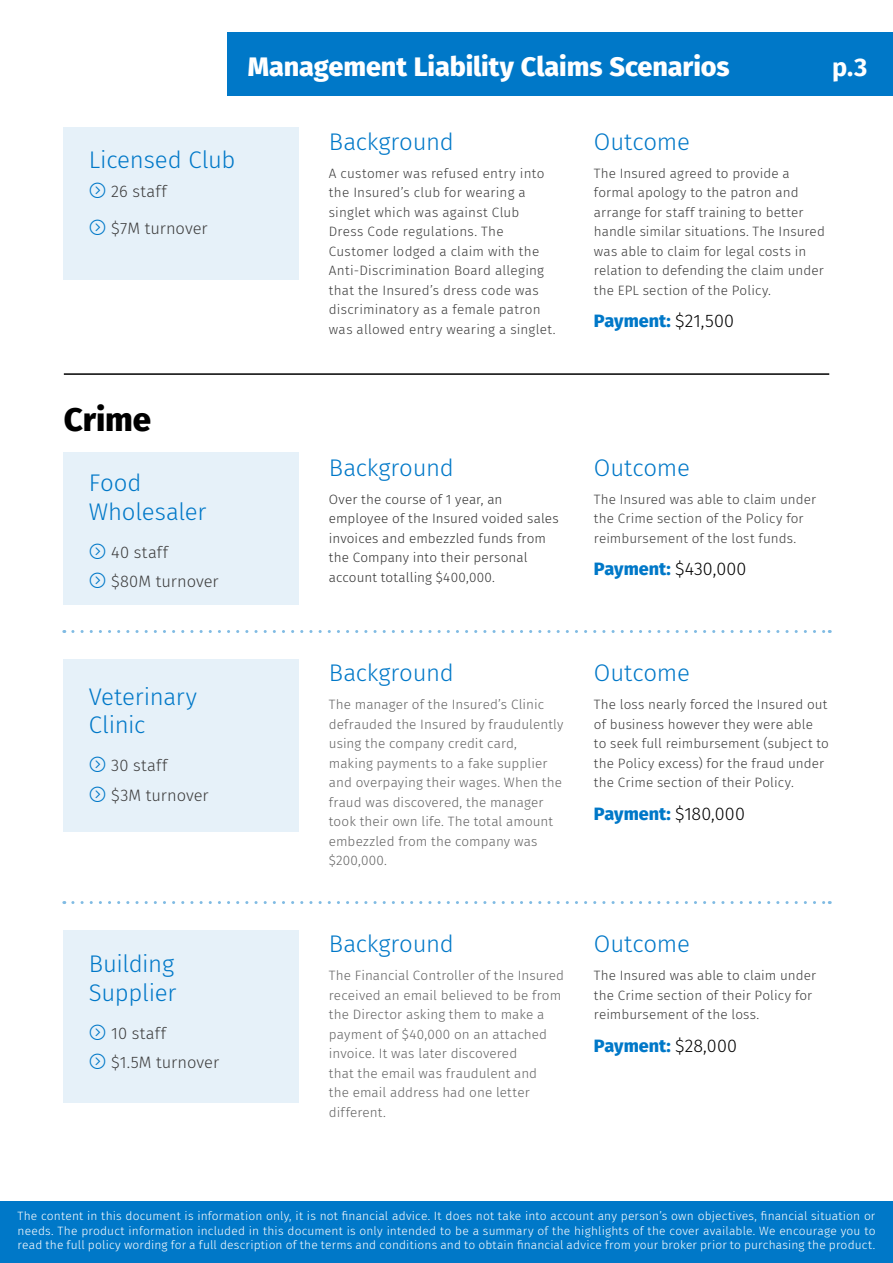
<style>
.page{position:relative;width:893px;height:1263px;background:#fff}
.page>*{position:absolute;margin:0;border:0;box-sizing:border-box;transform-origin:0 0}
.t1{font:800 33px "Fira Sans";letter-spacing:-.005em;color:#000}
.Document_Title{font:800 27px "Fira Sans";letter-spacing:-.005em;color:#fff}
.t2{font:700 25.5px "Fira Sans";color:#fff}
.t3{font:300 24px/28.8px "Fira Sans";letter-spacing:-.01em;color:#0078c8}
.Payment{font:800 18px "Fira Sans";color:#0078c8}
.t4{font:300 16.5px "Fira Sans";color:#3c3c3c}
.Body{font:300 13.5px/19.5px "Fira Sans";letter-spacing:.01em;color:#3c3c3c}
.Body-2{font:300 13.5px/19.5px "Fira Sans";letter-spacing:.005em;color:#636363}
.Body-3{font:300 13.5px/19.5px "Fira Sans";letter-spacing:.005em;color:#333}
.t5{font:300 12px/14.4px "Fira Sans";letter-spacing:.01em;color:#fff;text-align:justify}
.s1{font-weight:300;color:#000}
</style>
<div class="page">
<div style="left:64px;top:452px;width:235px;height:152px;background:#e6f1f9"></div>
<div style="left:227px;top:32px;width:666px;height:64px;background:#0078c8"></div>
<hr style="left:64px;top:373px;width:765px;height:2px;background:#000">
<svg style="left:73px;top:630px;width:757px;height:3px"></svg>
<div style="left:64px;top:659px;width:235px;height:172px;background:#e6f1f9"></div>
<div style="left:64px;top:127px;width:235px;height:153px;background:#e6f1f9"></div>
<div style="left:64px;top:930px;width:235px;height:172px;background:#e6f1f9"></div>
<svg style="left:73px;top:901px;width:757px;height:3px"></svg>
<div style="left:0;top:1201px;width:893px;height:62px;background:#0078c8"></div>
<p class="Document_Title" style="left:248px;top:43px;width:483px">Management Liability Claims Scenarios</p>
<h3 class="t2" style="left:832px;top:45px;width:37px">p.3</h3>
<h3 class="t3" style="left:89px;top:145px;width:148px">Licensed Club</h3>
<p class="t4" style="left:111px;top:180px;width:57px">26 staff</p>
<p class="t4" style="left:111px;top:217px;width:98px">$7M turnover</p>
<h3 class="t3" style="left:329px;top:127px;width:127px">Background</h3>
<p class="Body" style="left:329px;top:163px;width:228px">A customer was refused entry into the Insured’s club for wearing a singlet which was against Club Dress Code regulations. The Customer lodged a claim with the Anti-Discrimination Board alleging that the Insured’s dress code was discriminatory as a female patron was allowed entry wearing a singlet.</p>
<h3 class="t3" style="left:594px;top:127px;width:97px">Outcome</h3>
<p class="Body" style="left:594px;top:163px;width:232px">The Insured agreed to provide a formal apology to the patron and arrange for staff training to better handle similar situations. The Insured was able to claim for legal costs in relation to defending the claim under the EPL section of the Policy.</p>
<p class="Payment" style="left:594px;top:305px;width:142px">Payment: <span class="s1">$21,500</span></p>
<h1 class="t1" style="left:64px;top:390px;width:89px">Crime</h1>
<h3 class="t3" style="left:89px;top:468px;width:119px">Food<br>Wholesaler</h3>
<p class="t4" style="left:111px;top:540px;width:58px">40 staff</p>
<p class="t4" style="left:111px;top:570px;width:109px">$80M turnover</p>
<h3 class="t3" style="left:329px;top:453px;width:127px">Background</h3>
<p class="Body-3" style="left:329px;top:489px;width:231px">Over the course of 1 year, an employee of the Insured voided sales invoices and embezzled funds from the Company into their personal account totalling $400,000.</p>
<h3 class="t3" style="left:594px;top:453px;width:97px">Outcome</h3>
<p class="Body" style="left:594px;top:489px;width:224px">The Insured was able to claim under the Crime section of the Policy for reimbursement of the lost funds.</p>
<p class="Payment" style="left:594px;top:553px;width:154px">Payment: <span class="s1">$430,000</span></p>
<h3 class="t3" style="left:89px;top:682px;width:110px">Veterinary<br>Clinic</h3>
<p class="t4" style="left:111px;top:754px;width:58px">30 staff</p>
<p class="t4" style="left:111px;top:783px;width:99px">$3M turnover</p>
<h3 class="t3" style="left:89px;top:949px;width:89px">Building<br>Supplier</h3>
<p class="t4" style="left:111px;top:1021px;width:56px">10 staff</p>
<p class="t4" style="left:111px;top:1051px;width:109px">$1.5M turnover</p>
<h3 class="t3" style="left:329px;top:658px;width:127px">Background</h3>
<p class="Body-2" style="left:329px;top:695px;width:236px">The manager of the Insured’s Clinic defrauded the Insured by fraudulently using the company credit card, making payments to a fake supplier and overpaying their wages. When the fraud was discovered, the manager took their own life. The total amount embezzled from the company was $200,000.</p>
<h3 class="t3" style="left:329px;top:929px;width:127px">Background</h3>
<p class="Body-2" style="left:329px;top:966px;width:237px">The Financial Controller of the Insured received an email believed to be from the Director asking them to make a payment of $40,000 on an attached invoice. It was later discovered<br>that the email was fraudulent and<br>the email address had one letter different.</p>
<h3 class="t3" style="left:594px;top:658px;width:97px">Outcome</h3>
<p class="Body" style="left:594px;top:695px;width:236px">The loss nearly forced the Insured out of business however they were able<br>to seek full reimbursement (subject to the Policy excess) for the fraud under the Crime section of their Policy.</p>
<p class="Payment" style="left:594px;top:798px;width:152px">Payment: <span class="s1">$180,000</span></p>
<h3 class="t3" style="left:594px;top:929px;width:97px">Outcome</h3>
<p class="Body" style="left:594px;top:966px;width:224px">The Insured was able to claim under the Crime section of their Policy for reimbursement of the loss.</p>
<p class="Payment" style="left:594px;top:1030px;width:145px">Payment: <span class="s1">$28,000</span></p>
<h3 class="t5" style="left:18px;top:1209px;width:859px">The content in this document is information only, it is not financial advice. It does not take into account any person’s own objectives, financial situation or needs. The product information included in this document is only intended to be a summary of the highlights of the cover available. We encourage you to read the full policy wording for a full description of the terms and conditions and to obtain financial advice from your broker prior to purchasing the product.</h3>
</div>
